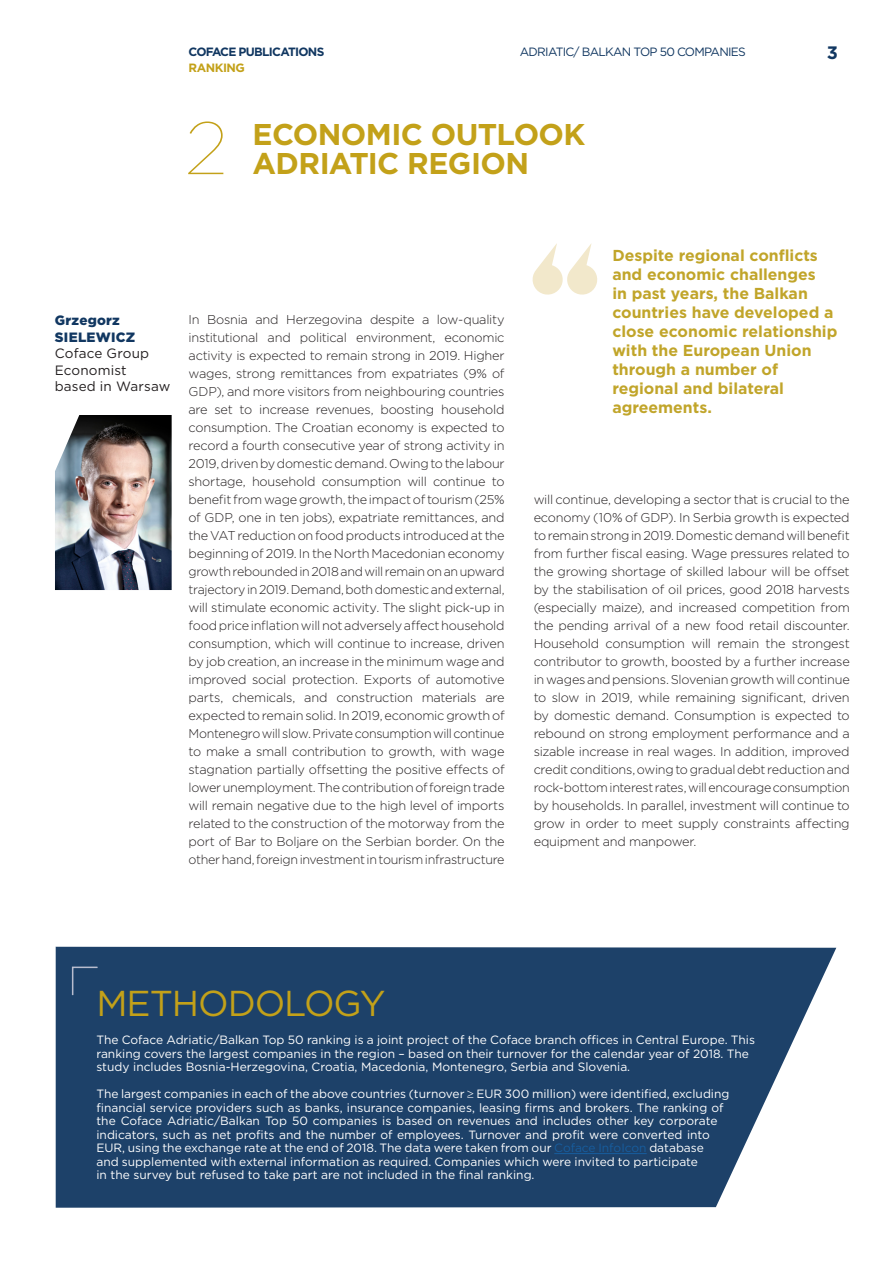
<style>
.page{position:relative;width:893px;height:1263px;background:#fff}
.page>*{position:absolute;margin:0;border:0;box-sizing:border-box;transform-origin:0 0}
.t1{font:100 74.25px "Gotham";color:#c3a119}
.t2{font:36px "Gotham";letter-spacing:-.03em;color:#c3a119}
.t3{font:700 30px "Gotham";letter-spacing:-.02em;color:#c3a119}
.t4{font:700 18px "Gotham";color:#113761}
.t5{font:700 15.9px/19px "Gotham";color:#c1a52a}
.t6{font:13.5px "Gotham";letter-spacing:.01em;color:#231f20}
.t7{font:900 13.5px "Gotham";letter-spacing:.02em;color:#113761}
.t8{font:300 12.75px/18px "Gotham";letter-spacing:-.02em;color:#231f20;text-align:justify}
.t9{font:12px/13.5px "Gotham";color:#fff}
.t10{font:12px "Gotham";letter-spacing:-.06em;color:#113761}
.t11{font:700 12px "Gotham";letter-spacing:-.06em;color:#113761}
.t12{font:700 12px "Gotham";letter-spacing:-.04em;color:#c3a119}
.s1{color:#175d9e}
</style>
<div class="page">
<svg style="left:55px;top:947px;width:781px;height:261px;background:#2f5075"></svg>
<hr style="left:554px;top:1153px;width:93px;height:1px;background:#175d9e">
<svg style="left:72px;top:967px;width:26px;height:28px"></svg>
<svg style="left:532px;top:243px;width:65px;height:52px"></svg>
<img style="left:55px;top:415px;width:117px;height:175px">
<p class="t11" style="left:189px;top:44px;width:137px">COFACE PUBLICATIONS</p>
<p class="t10" style="left:520px;top:44px;width:228px">ADRIATIC/ BALKAN TOP 50 COMPANIES</p>
<p class="t12" style="left:189px;top:60px;width:58px">RANKING</p>
<p class="t1" style="left:184px;top:102px;width:46px">2</p>
<p class="t3" style="left:253px;top:115px;width:334px">ECONOMIC OUTLOOK</p>
<p class="t3" style="left:253px;top:143px;width:278px">ADRIATIC REGION</p>
<h3 class="t4" style="left:827px;top:41px;width:13px">3</h3>
<p class="t7" style="left:55px;top:311px;width:66px">Grzegorz</p>
<p class="t7" style="left:55px;top:328px;width:82px">SIELEWICZ</p>
<p class="t6" style="left:55px;top:345px;width:96px">Coface Group</p>
<p class="t6" style="left:55px;top:361px;width:73px">Economist</p>
<p class="t6" style="left:55px;top:378px;width:117px">based in Warsaw</p>
<p class="t8" style="left:189px;top:310px;width:318px">In Bosnia and Herzegovina despite a low-quality institutional and political environment, economic activity is expected to remain strong in 2019. Higher wages, strong remittances from expatriates (9% of GDP), and more visitors from neighbouring countries are set to increase revenues, boosting household consumption. The Croatian economy is expected to record a fourth consecutive year of strong activity in 2019, driven by domestic demand. Owing to the labour shortage, household consumption will continue to benefit from wage growth, the impact of tourism (25% of GDP, one in ten jobs), expatriate remittances, and the VAT reduction on food products introduced at the beginning of 2019. In the North Macedonian economy growth rebounded in 2018 and will remain on an upward trajectory in 2019. Demand, both domestic and external, will stimulate economic activity. The slight pick-up in food price inflation will not adversely affect household consumption, which will continue to increase, driven by job creation, an increase in the minimum wage and improved social protection. Exports of automotive parts, chemicals, and construction materials are expected to remain solid. In 2019, economic growth of Montenegro will slow. Private consumption will continue to make a small contribution to growth, with wage stagnation partially offsetting the positive effects of lower unemployment. The contribution of foreign trade will remain negative due to the high level of imports related to the construction of the motorway from the port of Bar to Boljare on the Serbian border. On the other hand, foreign investment in tourism infrastructure</p>
<p class="t5" style="left:612px;top:245px;width:227px">Despite regional conflicts and economic challenges<br>in past years, the Balkan countries have developed a close economic relationship with the European Union through a number of regional and bilateral agreements.</p>
<p class="t8" style="left:534px;top:490px;width:318px">will continue, developing a sector that is crucial to the economy (10% of GDP). In Serbia growth is expected to remain strong in 2019. Domestic demand will benefit from further fiscal easing. Wage pressures related to the growing shortage of skilled labour will be offset by the stabilisation of oil prices, good 2018 harvests (especially maize), and increased competition from the pending arrival of a new food retail discounter.<br>Household consumption will remain the strongest contributor to growth, boosted by a further increase in wages and pensions. Slovenian growth will continue to slow in 2019, while remaining significant, driven by domestic demand. Consumption is expected to rebound on strong employment performance and a sizable increase in real wages. In addition, improved credit conditions, owing to gradual debt reduction and rock-bottom interest rates, will encourage consumption by households. In parallel, investment will continue to grow in order to meet supply constraints affecting equipment and manpower.</p>
<p class="t2" style="left:96px;top:980px;width:290px">METHODOLOGY</p>
<p class="t9" style="left:96px;top:1033px;width:660px">The Coface Adriatic/Balkan Top 50 ranking is a joint project of the Coface branch offices in Central Europe. This ranking covers the largest companies in the region – based on their turnover for the calendar year of 2018. The study includes Bosnia-Herzegovina, Croatia, Macedonia, Montenegro, Serbia and Slovenia.</p>
<p class="t9" style="left:96px;top:1087px;width:634px">The largest companies in each of the above countries (turnover ≥ EUR 300 million) were identified, excluding financial service providers such as banks, insurance companies, leasing firms and brokers. The ranking of the Coface Adriatic/Balkan Top 50 companies is based on revenues and includes other key corporate indicators, such as net profits and the number of employees. Turnover and profit were converted into EUR, using the exchange rate at the end of 2018. The data were taken from our <span class="s1">Coface InfoIcon</span> database<br>and supplemented with external information as required. Companies which were invited to participate<br>in the survey but refused to take part are not included in the final ranking.</p>
</div>
